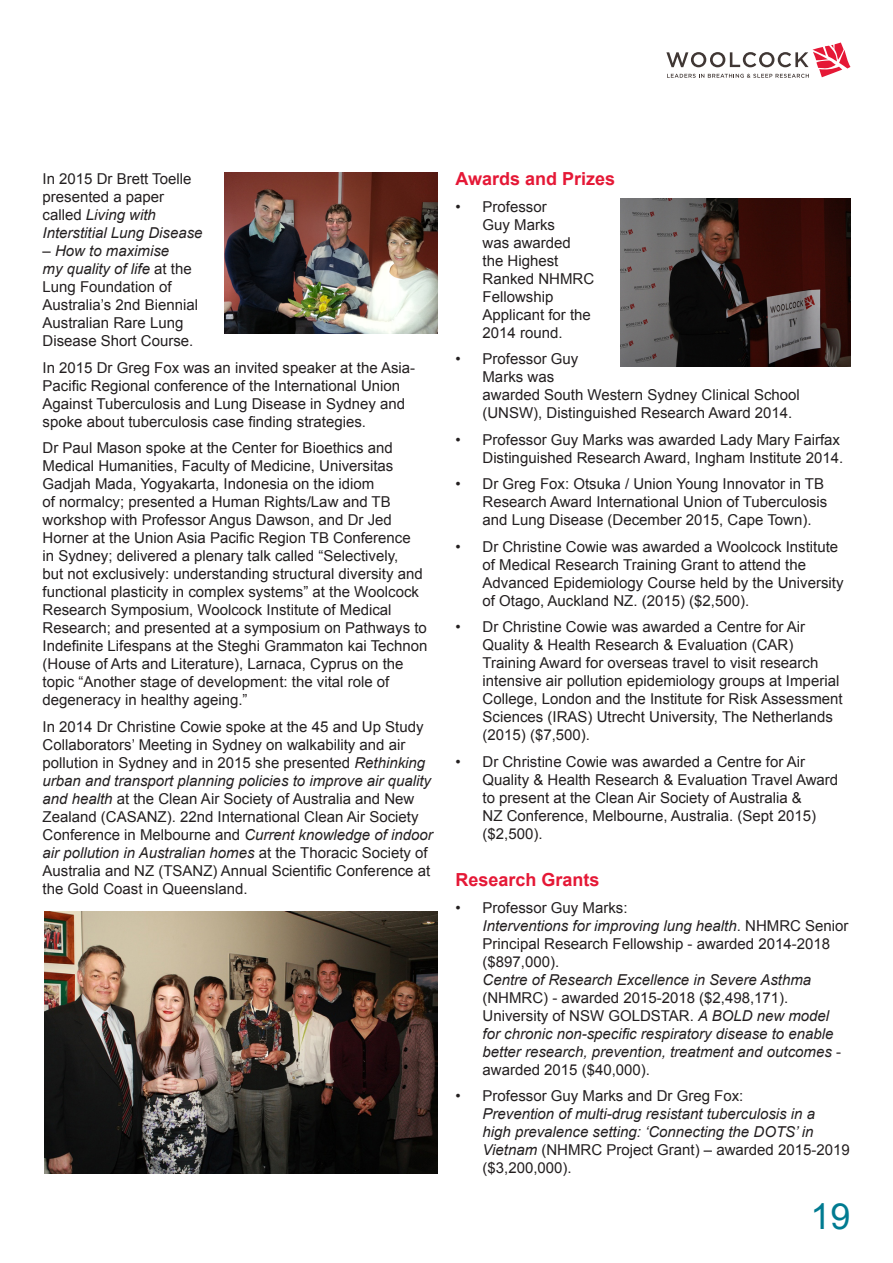
<style>
.page{position:relative;width:893px;height:1263px;background:#fff}
.page>*{position:absolute;margin:0;border:0;box-sizing:border-box;transform-origin:0 0}
.t1{font:36px "Arial";color:#007b91}
.red_heading{font:700 18px "Arial";color:#e51836}
.red_heading-2{font:15px/18px "Arial";color:#231f20}
.red_heading-3{font:italic 15px/18px "Arial";color:#231f20}
.s1{font-style:italic}
.s2{font-style:normal}
</style>
<div class="page">
<svg style="left:666px;top:43px;width:184px;height:35px"></svg>
<img style="left:620px;top:198px;width:230px;height:169px">
<img style="left:44px;top:911px;width:393px;height:263px">
<img style="left:225px;top:172px;width:212px;height:161px">
<p class="red_heading-2" style="left:43px;top:170px;width:162px">In 2015 Dr Brett Toelle presented a paper called <span class="s1">Living with<br>Interstitial Lung Disease</span></p>
<p class="red_heading-2" style="left:43px;top:242px;width:157px"><span class="s1">– How to maximise<br>my quality of life</span> at the<br>Lung Foundation of<br>Australia’s 2nd Biennial<br>Australian Rare Lung<br>Disease Short Course.</p>
<p class="red_heading-2" style="left:43px;top:359px;width:374px">In 2015 Dr Greg Fox was an invited speaker at the Asia-Pacific Regional conference of the International Union Against Tuberculosis and Lung Disease in Sydney and spoke about tuberculosis case finding strategies.</p>
<p class="red_heading-2" style="left:43px;top:439px;width:386px">Dr Paul Mason spoke at the Center for Bioethics and Medical Humanities, Faculty of Medicine, Universitas Gadjah Mada, Yogyakarta, Indonesia on the idiom<br>of normalcy; presented a Human Rights/Law and TB workshop with Professor Angus Dawson, and Dr Jed Horner at the Union Asia Pacific Region TB Conference<br>in Sydney; delivered a plenary talk called “Selectively,<br>but not exclusively: understanding structural diversity and functional plasticity in complex systems” at the Woolcock Research Symposium, Woolcock Institute of Medical Research; and presented at a symposium on Pathways to Indefinite Lifespans at the Steghi Grammaton kai Technon (House of Arts and Literature), Larnaca, Cyprus on the topic “Another stage of development: the vital role of degeneracy in healthy ageing.”</p>
<p class="red_heading-2" style="left:43px;top:718px;width:392px">In 2014 Dr Christine Cowie spoke at the 45 and Up Study Collaborators’ Meeting in Sydney on walkability and air pollution in Sydney and in 2015 she presented <span class="s1">Rethinking urban and transport planning policies to improve air quality and health</span> at the Clean Air Society of Australia and New Zealand (CASANZ). 22nd International Clean Air Society Conference in Melbourne and <span class="s1">Current knowledge of indoor air pollution in Australian homes</span> at the Thoracic Society of Australia and NZ (TSANZ) Annual Scientific Conference at the Gold Coast in Queensland.</p>
<p class="red_heading" style="left:455px;top:167px;width:161px">Awards and Prizes</p>
<p class="red_heading-2" style="left:482px;top:198px;width:113px;text-indent:-27px">• Professor<br>Guy Marks<br>was awarded the Highest<br>Ranked NHMRC<br>Fellowship<br>Applicant for the<br>2014 round.</p>
<p class="red_heading-2" style="left:482px;top:350px;width:319px;text-indent:-27px">• Professor Guy<br>Marks was<br>awarded South Western Sydney Clinical School (UNSW), Distinguished Research Award 2014.</p>
<p class="red_heading-2" style="left:455px;top:431px;width:389px;text-align:right">• Professor Guy Marks was awarded Lady Mary Fairfax<br>Distinguished Research Award, Ingham Institute 2014.</p>
<p class="red_heading-2" style="left:482px;top:475px;width:346px;text-indent:-27px">• Dr Greg Fox: Otsuka / Union Young Innovator in TB<br>Research Award International Union of Tuberculosis and Lung Disease (December 2015, Cape Town).</p>
<p class="red_heading-2" style="left:482px;top:538px;width:362px;text-indent:-27px">• Dr Christine Cowie was awarded a Woolcock Institute of Medical Research Training Grant to attend the Advanced Epidemiology Course held by the University of Otago, Auckland NZ. (2015) ($2,500).</p>
<p class="red_heading-2" style="left:482px;top:618px;width:362px;text-indent:-27px">• Dr Christine Cowie was awarded a Centre for Air Quality &amp; Health Research &amp; Evaluation (CAR)<br>Training Award for overseas travel to visit research intensive air pollution epidemiology groups at Imperial College, London and the Institute for Risk Assessment Sciences (IRAS) Utrecht University, The Netherlands (2015) ($7,500).</p>
<p class="red_heading-2" style="left:482px;top:753px;width:357px;text-indent:-27px">• Dr Christine Cowie was awarded a Centre for Air Quality &amp; Health Research &amp; Evaluation Travel Award to present at the Clean Air Society of Australia &amp;<br>NZ Conference, Melbourne, Australia. (Sept 2015) ($2,500).</p>
<p class="red_heading" style="left:455px;top:868px;width:146px">Research Grants</p>
<p class="red_heading-2" style="left:455px;top:898px;width:174px">• Professor Guy Marks:</p>
<p class="red_heading-2" style="left:482px;top:916px;width:367px"><span class="s1">Interventions for improving lung health</span>. NHMRC Senior<br>Principal Research Fellowship - awarded 2014-2018 ($897,000).</p>
<p class="red_heading-3" style="left:482px;top:970px;width:330px">Centre of Research Excellence in Severe Asthma <span class="s2">(NHMRC) - awarded 2015-2018 ($2,498,171).</span></p>
<p class="red_heading-3" style="left:482px;top:1006px;width:360px"><span class="s2">University of NSW GOLDSTAR.</span> A BOLD new model for chronic non-specific respiratory disease to enable better research, prevention, treatment and outcomes <span class="s2">- awarded 2015 ($40,000).</span></p>
<p class="red_heading-2" style="left:455px;top:1087px;width:289px">• Professor Guy Marks and Dr Greg Fox:</p>
<p class="red_heading-3" style="left:482px;top:1105px;width:369px">Prevention of multi-drug resistant tuberculosis in a<br>high prevalence setting: ‘Connecting the DOTS’ in Vietnam <span class="s2">(NHMRC Project Grant) – awarded 2015-2019 ($3,200,000).</span></p>
<h1 class="t1" style="left:810px;top:1193px;width:42px">19</h1>
</div>
